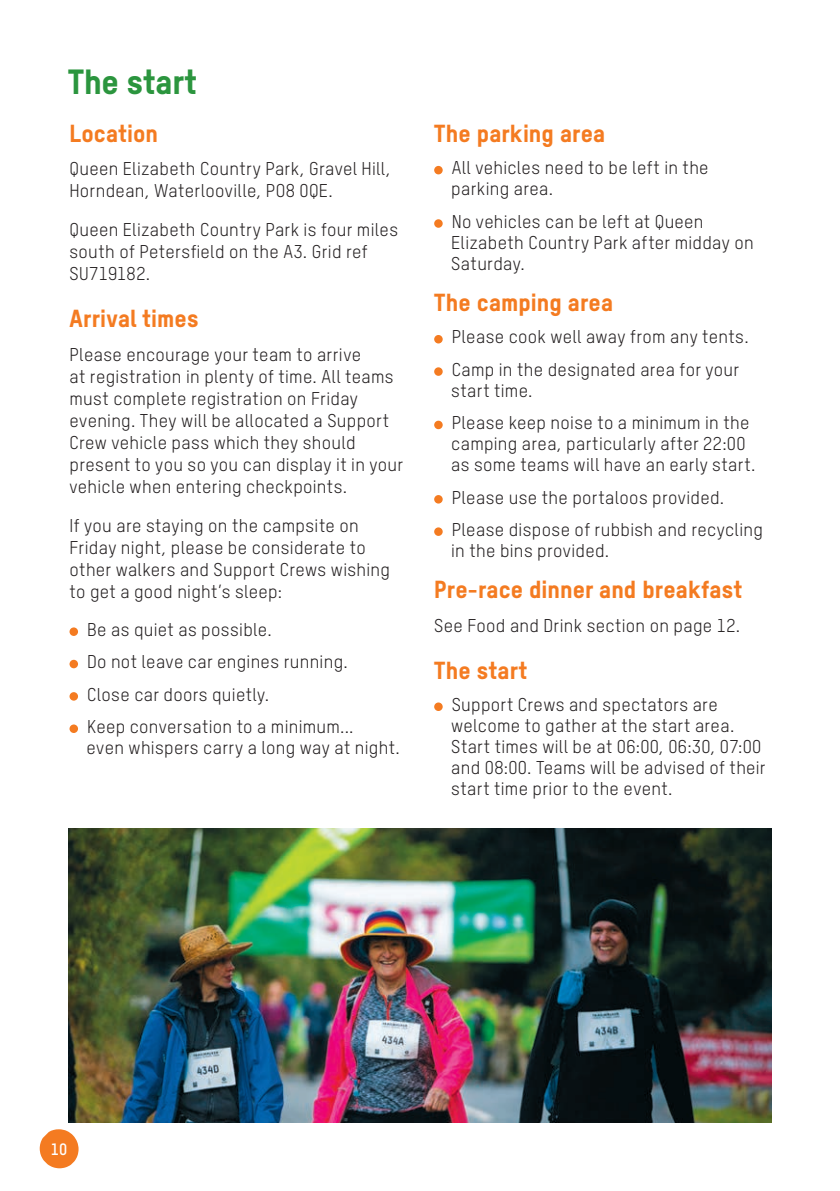
<style>
.page{position:relative;width:840px;height:1191px;background:#fff}
.page>*{position:absolute;margin:0;border:0;box-sizing:border-box;transform-origin:0 0}
.t1{font:34px "T Star Pro Heavy";letter-spacing:.005em;color:#2b953e}
.t2{font:24px "T Star Heavy";letter-spacing:.005em;color:#f47b21}
.t3{font:18px/22px "T Star Pro Regular";letter-spacing:.02em;color:#231f20}
.t4{font:16px "T Star Pro Bold";color:#fff}
</style>
<div class="page">
<div style="left:69px;top:627px;width:9px;height:9px;background:#f47b21;border-radius:50%"></div>
<div style="left:69px;top:660px;width:9px;height:8px;background:#f47b21;border-radius:50%"></div>
<div style="left:69px;top:692px;width:9px;height:8px;background:#f47b21;border-radius:50%"></div>
<div style="left:69px;top:724px;width:9px;height:9px;background:#f47b21;border-radius:50%"></div>
<div style="left:434px;top:166px;width:8px;height:8px;background:#f47b21;border-radius:50%"></div>
<div style="left:434px;top:219px;width:8px;height:9px;background:#f47b21;border-radius:50%"></div>
<div style="left:434px;top:335px;width:8px;height:8px;background:#f47b21;border-radius:50%"></div>
<div style="left:434px;top:367px;width:8px;height:9px;background:#f47b21;border-radius:50%"></div>
<div style="left:434px;top:421px;width:8px;height:8px;background:#f47b21;border-radius:50%"></div>
<div style="left:434px;top:495px;width:8px;height:8px;background:#f47b21;border-radius:50%"></div>
<div style="left:434px;top:527px;width:8px;height:9px;background:#f47b21;border-radius:50%"></div>
<div style="left:434px;top:702px;width:8px;height:9px;background:#f47b21;border-radius:50%"></div>
<img style="left:68px;top:828px;width:703px;height:295px">
<svg style="left:40px;top:1129px;width:38px;height:39px"></svg>
<h1 class="t1" style="left:68px;top:56px;width:130px">The start</h1>
<h2 class="t2" style="left:69px;top:118px;width:90px">Location</h2>
<p class="t3" style="left:69px;top:157px;width:322px">Queen Elizabeth Country Park, Gravel Hill,<br>Horndean, Waterlooville, PO8 0QE.</p>
<p class="t3" style="left:69px;top:218px;width:330px">Queen Elizabeth Country Park is four miles south of Petersfield on the A3. Grid ref<br>SU719182.</p>
<h2 class="t2" style="left:69px;top:304px;width:130px">Arrival times</h2>
<p class="t3" style="left:69px;top:342px;width:335px">Please encourage your team to arrive<br>at registration in plenty of time. All teams must complete registration on Friday evening. They will be allocated a Support Crew vehicle pass which they should present to you so you can display it in your vehicle when entering checkpoints.</p>
<p class="t3" style="left:69px;top:513px;width:322px">If you are staying on the campsite on Friday night, please be considerate to other walkers and Support Crews wishing to get a good night’s sleep:</p>
<p class="t3" style="left:87px;top:612px;width:268px;line-height:32.4px">Be as quiet as possible.<br>Do not leave car engines running.<br>Close car doors quietly.<br>Keep conversation to a minimum...</p>
<p class="t3" style="left:86px;top:735px;width:314px">even whispers carry a long way at night.</p>
<h2 class="t2" style="left:434px;top:118px;width:172px">The parking area</h2>
<p class="t3" style="left:451px;top:156px;width:259px;line-height:21px">All vehicles need to be left in the parking area.</p>
<p class="t3" style="left:451px;top:210px;width:304px;line-height:21px">No vehicles can be left at Queen<br>Elizabeth Country Park after midday on<br>Saturday.</p>
<h2 class="t2" style="left:434px;top:287px;width:180px">The camping area</h2>
<p class="t3" style="left:451px;top:320px;width:298px;line-height:32.4px">Please cook well away from any tents.<br>Camp in the designated area for your</p>
<p class="t3" style="left:451px;top:373px;width:299px;line-height:32.4px">start time.<br>Please keep noise to a minimum in the</p>
<p class="t3" style="left:451px;top:432px;width:305px;line-height:21px">camping area, particularly after 22:00 as some teams will have an early start.</p>
<p class="t3" style="left:451px;top:480px;width:312px;line-height:32.4px">Please use the portaloos provided.<br>Please dispose of rubbish and recycling</p>
<p class="t3" style="left:451px;top:538px;width:159px">in the bins provided.</p>
<h2 class="t2" style="left:434px;top:574px;width:309px">Pre-race dinner and breakfast</h2>
<p class="t3" style="left:434px;top:613px;width:307px">See Food and Drink section on page 12.</p>
<h2 class="t2" style="left:434px;top:655px;width:94px">The start</h2>
<p class="t3" style="left:451px;top:693px;width:316px;line-height:21px">Support Crews and spectators are welcome to gather at the start area.<br>Start times will be at 06:00, 06:30, 07:00 and 08:00. Teams will be advised of their start time prior to the event.</p>
<p class="t4" style="left:51px;top:1137px;width:18px">10</p>
</div>
